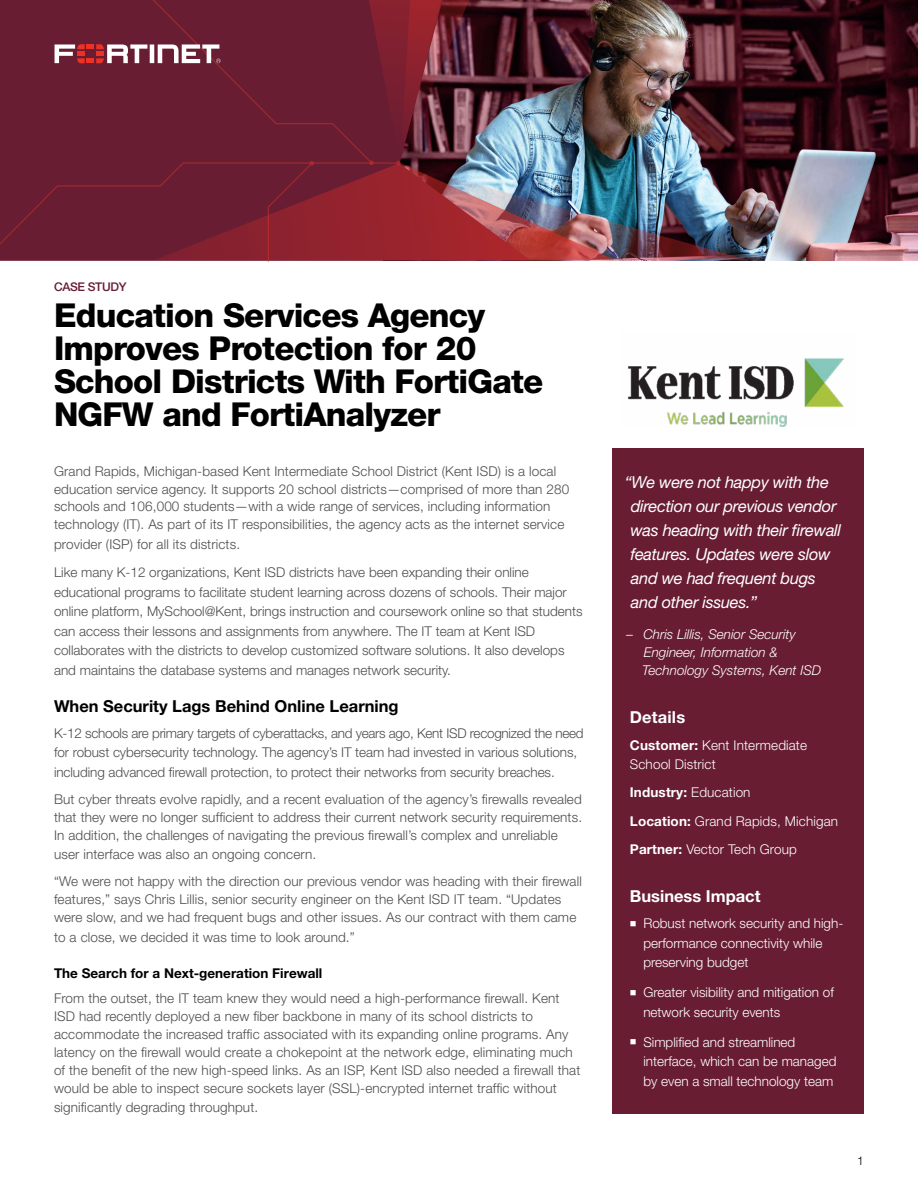
<style>
.page{position:relative;width:918px;height:1188px;background:#fff}
.page>*{position:absolute;margin:0;border:0;box-sizing:border-box;transform-origin:0 0}
.t1{font:800 33px/33px "Helvetica Neue LT Pro";letter-spacing:-.025em;color:#000}
.t2{font:italic 16.5px/24px "Helvetica Neue LT Pro";letter-spacing:-.02em;color:#fff}
.t3{font:700 16.5px "Helvetica Neue LT Pro";color:#000}
.t4{font:700 16.5px "Helvetica Neue LT Pro";color:#fff}
.t5{font:300 13.5px/18px "Helvetica Neue LT Pro";letter-spacing:.01em;color:#4d4d4f}
.t6{font:300 13.5px/19.5px "Helvetica Neue LT Pro";color:#fff}
.t7{font:italic 300 13.5px/18px "Helvetica Neue LT Pro";color:#fff}
.t8{font:700 13.5px "Helvetica Neue LT Pro";color:#000}
.t9{font:500 12px "Helvetica Neue LT Pro";letter-spacing:-.025em;color:#681d33}
.t10{font:300 12px "Helvetica Neue LT Pro";color:#000}
.s1{font-weight:700}
</style>
<div class="page">
<img style="left:749px;top:0;width:169px;height:261px">
<img style="left:0;top:0;width:749px;height:262px">
<div style="left:612px;top:448px;width:252px;height:666px;background:#681d33"></div>
<img style="left:628px;top:358px;width:216px;height:68px">
<p class="t9" style="left:54px;top:279px;width:74px">CASE STUDY</p>
<h1 class="t1" style="left:54px;top:299px;width:491px">Education Services Agency<br>Improves Protection for 20<br>School Districts With FortiGate<br>NGFW and FortiAnalyzer</h1>
<p class="t5" style="left:54px;top:461px;width:517px">Grand Rapids, Michigan-based Kent Intermediate School District (Kent ISD) is a local education service agency. It supports 20 school districts—comprised of more than 280 schools and 106,000 students—with a wide range of services, including information technology (IT). As part of its IT responsibilities, the agency acts as the internet service</p>
<p class="t5" style="left:54px;top:530px;width:476px;line-height:28.3px">provider (ISP) for all its districts.<br>Like many K-12 organizations, Kent ISD districts have been expanding their online</p>
<p class="t5" style="left:54px;top:582px;width:530px;line-height:19.5px">educational programs to facilitate student learning across dozens of schools. Their major online platform, MySchool@Kent, brings instruction and coursework online so that students can access their lessons and assignments from anywhere. The IT team at Kent ISD collaborates with the districts to develop customized software solutions. It also develops and maintains the database systems and manages network security.</p>
<p class="t3" style="left:54px;top:695px;width:346px">When Security Lags Behind Online Learning</p>
<p class="t5" style="left:54px;top:723px;width:531px;line-height:19.5px">K-12 schools are primary targets of cyberattacks, and years ago, Kent ISD recognized the need for robust cybersecurity technology. The agency’s IT team had invested in various solutions, including advanced firewall protection, to protect their networks from security breaches.</p>
<p class="t5" style="left:54px;top:790px;width:530px;text-align:justify">But cyber threats evolve rapidly, and a recent evaluation of the agency’s firewalls revealed that they were no longer sufficient to address their current network security requirements.<br>In addition, the challenges of navigating the previous firewall’s complex and unreliable</p>
<p class="t5" style="left:54px;top:841px;width:529px;line-height:26.8px">user interface was also an ongoing concern.<br>“We were not happy with the direction our previous vendor was heading with their firewall</p>
<p class="t5" style="left:54px;top:890px;width:524px">features,” says Chris Lillis, senior security engineer on the Kent ISD IT team. “Updates were slow, and we had frequent bugs and other issues. As our contract with them came</p>
<p class="t5" style="left:54px;top:928px;width:302px">to a close, we decided it was time to look around.”</p>
<p class="t8" style="left:54px;top:965px;width:270px">The Search for a Next-generation Firewall</p>
<p class="t5" style="left:54px;top:989px;width:528px">From the outset, the IT team knew they would need a high-performance firewall. Kent ISD had recently deployed a new fiber backbone in many of its school districts to accommodate the increased traffic associated with its expanding online programs. Any latency on the firewall would create a chokepoint at the network edge, eliminating much of the benefit of the new high-speed links. As an ISP, Kent ISD also needed a firewall that would be able to inspect secure sockets layer (SSL)-encrypted internet traffic without</p>
<p class="t5" style="left:54px;top:1098px;width:206px">significantly degrading throughput.</p>
<p class="t2" style="left:630px;top:470px;width:212px;text-indent:-6px">“We were not happy with the direction our previous vendor was heading with their firewall features. Updates were slow and we had frequent bugs and other issues.”</p>
<p class="t7" style="left:642px;top:625px;width:180px;text-indent:-16px">– Chris Lillis, Senior Security<br>Engineer, Information &amp;<br>Technology Systems, Kent ISD</p>
<p class="t4" style="left:630px;top:707px;width:57px">Details</p>
<p class="t6" style="left:630px;top:735px;width:179px"><span class="s1">Customer:</span> Kent Intermediate<br>School District</p>
<p class="t6" style="left:630px;top:778px;width:210px;line-height:28.3px"><span class="s1">Industry:</span> Education<br><span class="s1">Location:</span> Grand Rapids, Michigan<br><span class="s1">Partner:</span> Vector Tech Group</p>
<p class="t4" style="left:630px;top:886px;width:132px">Business Impact</p>
<p class="t6" style="left:643px;top:914px;width:202px;text-indent:-14px">■ Robust network security and high&shy;performance connectivity while preserving budget</p>
<p class="t6" style="left:643px;top:983px;width:192px;text-indent:-14px">■ Greater visibility and mitigation of network security events</p>
<p class="t6" style="left:643px;top:1032px;width:195px;text-indent:-14px">■ Simplified and streamlined interface, which can be managed by even a small technology team</p>
<p class="t10" style="left:857px;top:1154px;width:8px">1</p>
</div>
